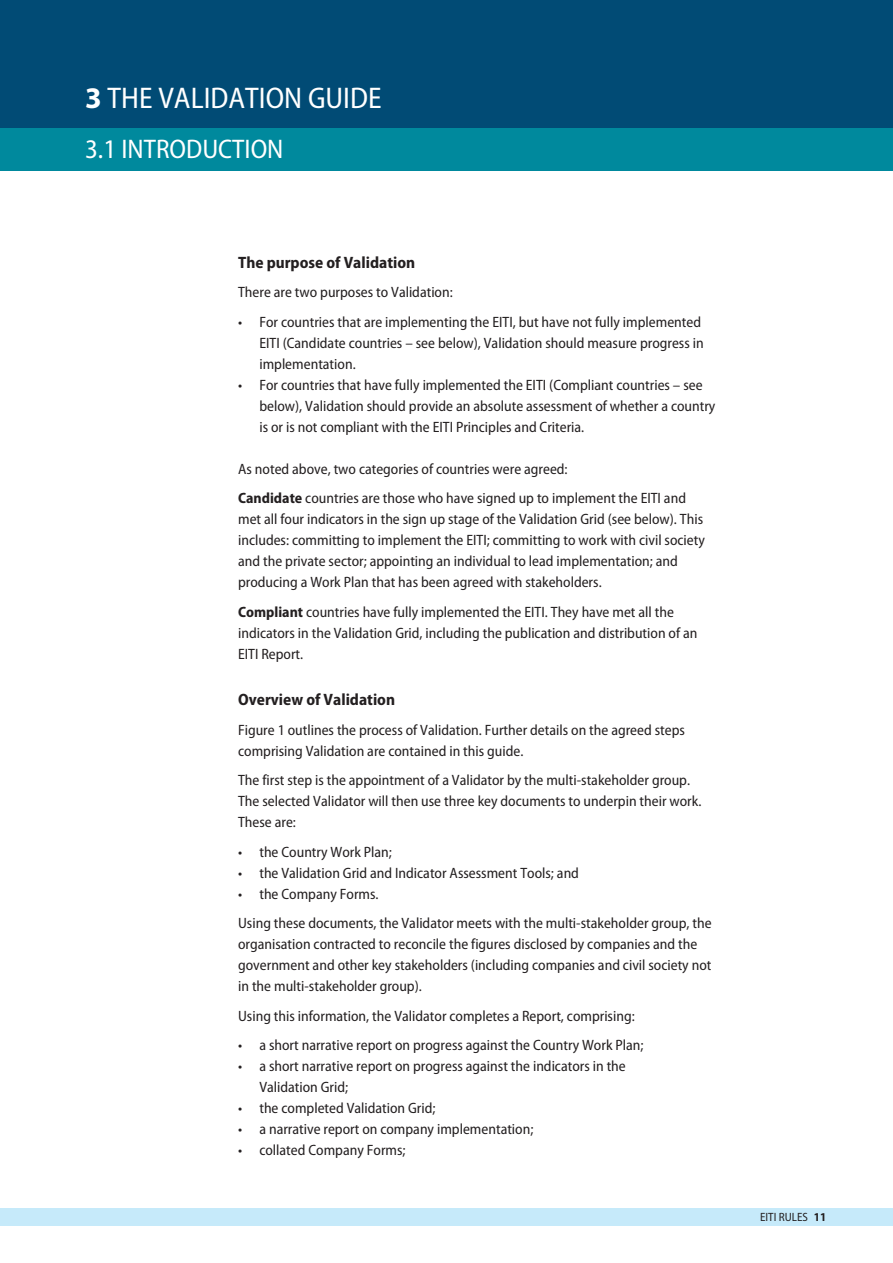
<style>
.page{position:relative;width:893px;height:1263px;background:#fff}
.page>*{position:absolute;margin:0;border:0;box-sizing:border-box;transform-origin:0 0}
.WHITE_OUT_HEADS{font:semi-condensed 30px "Myriad Pro";color:#fff}
.WHITE_OUT_HEADS-2{font:semi-condensed 27px "Myriad Pro";color:#fff}
.SUB_1{font:700 semi-condensed 16.5px "Myriad Pro";color:#231f20}
.BODY_1{font:semi-condensed 15px/21px "Myriad Pro";color:#231f20}
.INDENT_BODY{font:semi-condensed 15px/21px "Myriad Pro";color:#231f20}
.t1{font:semi-condensed 12px "Myriad Pro";color:#231f20}
.BODY_1-2{font:700 semi-condensed 12px "Myriad Pro";color:#231f20}
.s1{font-weight:700;font-stretch:normal}
.s2{font-weight:700}
</style>
<div class="page">
<div style="left:0;top:1208px;width:893px;height:18px;background:#c6eafa"></div>
<div style="left:0;top:127px;width:893px;height:43px;background:#00899d"></div>
<div style="left:0;top:0;width:893px;height:128px;background:#014b75"></div>
<p class="WHITE_OUT_HEADS" style="left:85px;top:81px;width:298px"><span class="s1">3</span> THE VALIDATION GUIDE</p>
<p class="WHITE_OUT_HEADS-2" style="left:85px;top:135px;width:200px">3.1 INTRODUCTION</p>
<p class="SUB_1" style="left:238px;top:253px;width:179px">The purpose of Validation</p>
<p class="BODY_1" style="left:238px;top:282px;width:216px">There are two purposes to Validation:</p>
<p class="INDENT_BODY" style="left:259px;top:311px;width:446px;text-indent:-21px">• For countries that are implementing the EITI, but have not fully implemented<br>EITI (Candidate countries – see below), Validation should measure progress in implementation.</p>
<p class="INDENT_BODY" style="left:259px;top:374px;width:458px;text-indent:-21px">• For countries that have fully implemented the EITI (Compliant countries – see below), Validation should provide an absolute assessment of whether a country is or is not compliant with the EITI Principles and Criteria.</p>
<p class="BODY_1" style="left:238px;top:458px;width:331px">As noted above, two categories of countries were agreed:</p>
<p class="BODY_1" style="left:238px;top:488px;width:468px"><span class="s2">Candidate</span> countries are those who have signed up to implement the EITI and met all four indicators in the sign up stage of the Validation Grid (see below). This includes: committing to implement the EITI; committing to work with civil society and the private sector; appointing an individual to lead implementation; and producing a Work Plan that has been agreed with stakeholders.</p>
<p class="BODY_1" style="left:238px;top:601px;width:461px"><span class="s2">Compliant</span> countries have fully implemented the EITI. They have met all the indicators in the Validation Grid, including the publication and distribution of an<br>EITI Report.</p>
<p class="SUB_1" style="left:238px;top:690px;width:158px">Overview of Validation</p>
<p class="BODY_1" style="left:238px;top:719px;width:448px">Figure 1 outlines the process of Validation. Further details on the agreed steps comprising Validation are contained in this guide.</p>
<p class="BODY_1" style="left:238px;top:770px;width:465px">The first step is the appointment of a Validator by the multi-stakeholder group.<br>The selected Validator will then use three key documents to underpin their work.<br>These are:</p>
<p class="INDENT_BODY" style="left:238px;top:841px;width:155px">• the Country Work Plan;</p>
<p class="INDENT_BODY" style="left:238px;top:862px;width:342px">• the Validation Grid and Indicator Assessment Tools; and</p>
<p class="INDENT_BODY" style="left:238px;top:883px;width:142px">• the Company Forms.</p>
<p class="BODY_1" style="left:238px;top:913px;width:475px">Using these documents, the Validator meets with the multi-stakeholder group, the organisation contracted to reconcile the figures disclosed by companies and the government and other key stakeholders (including companies and civil society not in the multi-stakeholder group).</p>
<p class="BODY_1" style="left:238px;top:1005px;width:398px">Using this information, the Validator completes a Report, comprising:</p>
<p class="INDENT_BODY" style="left:238px;top:1035px;width:407px">• a short narrative report on progress against the Country Work Plan;</p>
<p class="INDENT_BODY" style="left:259px;top:1056px;width:368px;text-indent:-21px">• a short narrative report on progress against the indicators in the<br>Validation Grid;</p>
<p class="INDENT_BODY" style="left:238px;top:1098px;width:199px">• the completed Validation Grid;</p>
<p class="INDENT_BODY" style="left:238px;top:1119px;width:297px">• a narrative report on company implementation;</p>
<p class="INDENT_BODY" style="left:238px;top:1140px;width:169px">• collated Company Forms;</p>
<p class="t1" style="left:760px;top:1210px;width:49px">EITI RULES</p>
<p class="BODY_1-2" style="left:814px;top:1210px;width:14px">11</p>
</div>
